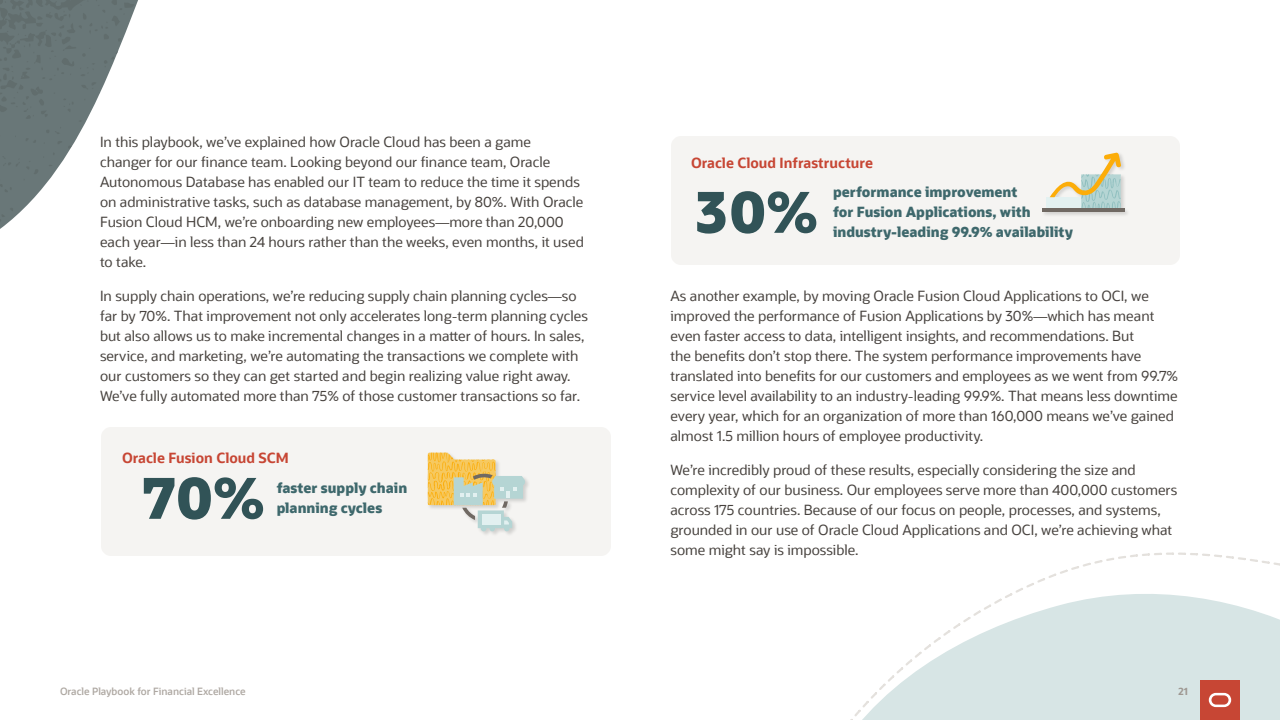
<style>
.page{position:relative;width:1280px;height:720px;background:#fff}
.page>*{position:absolute;margin:0;border:0;box-sizing:border-box;transform-origin:0 0}
.OS_-_Callout_-_XL{font:800 57px "Oracle Sans";color:#315357}
.OS_-_Numbers_M_Bold{font:800 57px "Oracle Sans";color:#315357}
.OS_-_Body_-_L{font:14px/20px "Oracle Sans";color:#47423e}
.OS_-_Subhead_-_XS{font:800 14px/20px "Oracle Sans";color:#3e686c}
.OS_-_Subhead_-_XS-2{font:700 14px "Oracle Sans";color:#c74634}
.t1{font:600 10px "Oracle Sans";color:#aea8a2}
.t2{font:700 10px "Oracle Sans";color:#9e9892}
</style>
<div class="page">
<div style="left:101px;top:427px;width:510px;height:129px;background:#f5f4f2;border-radius:10px"></div>
<div style="left:671px;top:136px;width:509px;height:129px;background:#f5f4f2;border-radius:10px"></div>
<svg style="left:850px;top:552px;width:430px;height:168px"></svg>
<svg style="left:0;top:0;width:138px;height:229px;fill:#697778"></svg>
<div style="left:1041px;top:152px;width:89px;height:66px;background:#000;opacity:.15"></div>
<div style="left:1047px;top:197px;width:39px;height:12px;background:#e3f1f1"></div>
<svg style="left:1050px;top:152px;width:72px;height:57px"></svg>
<hr style="left:1042px;top:209px;width:82px;height:3px;background:#706963">
<div style="left:426px;top:451px;width:104px;height:86px;background:#000;opacity:.15"></div>
<svg style="left:428px;top:453px;width:98px;height:79px"></svg>
<div style="left:482px;top:514px;width:19px;height:11px;background:#e2f0f0"></div>
<div style="left:1200px;top:680px;width:40px;height:40px;background:#c74634"></div>
<svg style="left:1209px;top:693px;width:22px;height:14px"></svg>
<p class="OS_-_Body_-_L" style="left:100px;top:132px;width:485px">In this playbook, we’ve explained how Oracle Cloud has been a game changer for our finance team. Looking beyond our finance team, Oracle Autonomous Database has enabled our IT team to reduce the time it spends on administrative tasks, such as database management, by 80%. With Oracle Fusion Cloud HCM, we’re onboarding new employees—more than 20,000 each year—in less than 24 hours rather than the weeks, even months, it used to take.</p>
<p class="OS_-_Body_-_L" style="left:100px;top:286px;width:489px">In supply chain operations, we’re reducing supply chain planning cycles—so far by 70%. That improvement not only accelerates long-term planning cycles but also allows us to make incremental changes in a matter of hours. In sales, service, and marketing, we’re automating the transactions we complete with our customers so they can get started and begin realizing value right away.<br>We’ve fully automated more than 75% of those customer transactions so far.</p>
<p class="OS_-_Body_-_L" style="left:670px;top:286px;width:509px">As another example, by moving Oracle Fusion Cloud Applications to OCI, we improved the performance of Fusion Applications by 30%—which has meant even faster access to data, intelligent insights, and recommendations. But<br>the benefits don’t stop there. The system performance improvements have translated into benefits for our customers and employees as we went from 99.7% service level availability to an industry-leading 99.9%. That means less downtime every year, which for an organization of more than 160,000 means we’ve gained almost 1.5 million hours of employee productivity.</p>
<p class="OS_-_Body_-_L" style="left:670px;top:460px;width:508px">We’re incredibly proud of these results, especially considering the size and complexity of our business. Our employees serve more than 400,000 customers across 175 countries. Because of our focus on people, processes, and systems, grounded in our use of Oracle Cloud Applications and OCI, we’re achieving what some might say is impossible.</p>
<p class="OS_-_Subhead_-_XS-2" style="left:691px;top:154px;width:183px">Oracle Cloud Infrastructure</p>
<p class="OS_-_Subhead_-_XS" style="left:833px;top:182px;width:199px">performance improvement for Fusion Applications, with</p>
<p class="OS_-_Callout_-_XL" style="left:693px;top:175px;width:127px">30%</p>
<p class="OS_-_Subhead_-_XS" style="left:833px;top:222px;width:241px">industry-leading 99.9% availability</p>
<p class="OS_-_Subhead_-_XS-2" style="left:122px;top:449px;width:168px">Oracle Fusion Cloud SCM</p>
<p class="OS_-_Numbers_M_Bold" style="left:140px;top:461px;width:127px">70%</p>
<p class="OS_-_Subhead_-_XS" style="left:277px;top:478px;width:132px">faster supply chain</p>
<p class="OS_-_Subhead_-_XS" style="left:277px;top:498px;width:107px">planning cycles</p>
<p class="t1" style="left:60px;top:685px;width:187px">Oracle Playbook for Financial Excellence</p>
<p class="t2" style="left:1178px;top:685px;width:11px">21</p>
</div>
